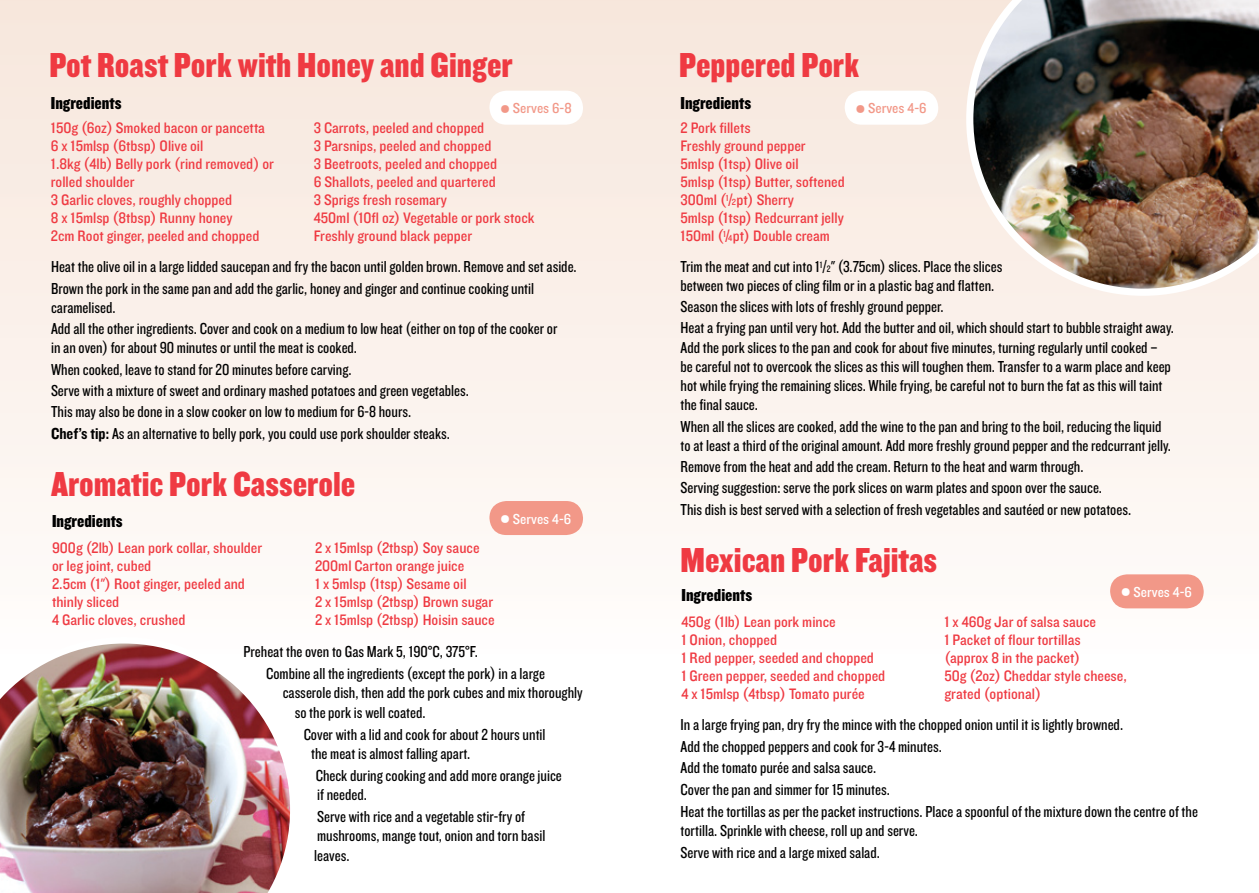
<style>
.page{position:relative;width:1259px;height:893px;background:#fff}
.page>*{position:absolute;margin:0;border:0;box-sizing:border-box;transform-origin:0 0}
.t1{font:36px "Knockout 70 Full Welterwt";color:#ef3a42}
.t2{font:18px "Knockout 70 Full Welterwt";color:#000}
.t3{font:16.5px/21.3px "Knockout 29 Junior Ltweight";color:#000}
.t4{font:15.75px/18px "Knockout 30 Junior Welterwt";color:#ef3a42}
.t5{font:15px "Knockout 30 Junior Welterwt";color:#f29888}
.t6{font:15px "Knockout 30 Junior Welterwt";color:#fff}
.s1{font-size:30px}
.s2{font-family:"Knockout 50 Welterweight"}
.s3{font-size:9.15px}
.s4{font-size:9.6px}
</style>
<div class="page">
<div style="left:0;top:0;width:629px;height:670px;background:linear-gradient(to bottom,#f7e6db,#fffdfc)"></div>
<div style="left:629px;top:0;width:630px;height:670px;background:linear-gradient(to bottom,#f7e6db,#fffdfc)"></div>
<img style="left:0;top:637px;width:297px;height:256px">
<img style="left:966px;top:0;width:293px;height:296px">
<div style="left:489px;top:91px;width:94px;height:34px;background:#fff;border-radius:17px"></div>
<div style="left:844px;top:91px;width:94px;height:34px;background:#fff;border-radius:17px"></div>
<div style="left:489px;top:501px;width:94px;height:34px;background:#f29888;border-radius:17px"></div>
<div style="left:1110px;top:574px;width:93px;height:34px;background:#f29888;border-radius:17px"></div>
<h1 class="t1" style="left:49px;top:42px;width:465px">Pot Roast Pork with Honey and Ginger</h1>
<h1 class="t1" style="left:679px;top:42px;width:182px">Peppered Pork</h1>
<p class="t2" style="left:51px;top:91px;width:72px">Ingredients</p>
<p class="t2" style="left:680px;top:91px;width:72px">Ingredients</p>
<p class="t5" style="left:500px;top:98px;width:73px"><span class="s1">•</span> Serves 6-8</p>
<p class="t5" style="left:855px;top:98px;width:73px"><span class="s1">•</span> Serves 4-6</p>
<p class="t4" style="left:51px;top:118px;width:225px">150g (6oz) Smoked bacon or pancetta<br>6 x 15mlsp (6tbsp) Olive oil<br>1.8kg (4lb) Belly pork (rind removed) or rolled shoulder<br>3 Garlic cloves, roughly chopped<br>8 x 15mlsp (8tbsp) Runny honey<br>2cm Root ginger, peeled and chopped</p>
<p class="t4" style="left:314px;top:118px;width:222px">3 Carrots, peeled and chopped<br>3 Parsnips, peeled and chopped<br>3 Beetroots, peeled and chopped<br>6 Shallots, peeled and quartered<br>3 Sprigs fresh rosemary<br>450ml (10fl oz) Vegetable or pork stock<br>Freshly ground black pepper</p>
<p class="t3" style="left:51px;top:255px;width:527px">Heat the olive oil in a large lidded saucepan and fry the bacon until golden brown. Remove and set aside.<br>Brown the pork in the same pan and add the garlic, honey and ginger and continue cooking until</p>
<p class="t3" style="left:51px;top:296px;width:508px">caramelised.<br>Add all the other ingredients. Cover and cook on a medium to low heat (either on top of the cooker or</p>
<p class="t3" style="left:51px;top:336px;width:419px">in an oven) for about 90 minutes or until the meat is cooked.<br>When cooked, leave to stand for 20 minutes before carving.<br>Serve with a mixture of sweet and ordinary mashed potatoes and green vegetables.<br>This may also be done in a slow cooker on low to medium for 6-8 hours.<br><span class="s2">Chef’s tip:</span> As an alternative to belly pork, you could use pork shoulder steaks.</p>
<h1 class="t1" style="left:51px;top:461px;width:306px">Aromatic Pork Casserole</h1>
<p class="t2" style="left:52px;top:510px;width:72px">Ingredients</p>
<p class="t6" style="left:500px;top:509px;width:73px"><span class="s1">•</span> Serves 4-6</p>
<p class="t4" style="left:52px;top:538px;width:212px">900g (2lb) Lean pork collar, shoulder or leg joint, cubed<br>2.5cm (1") Root ginger, peeled and thinly sliced<br>4 Garlic cloves, crushed</p>
<p class="t4" style="left:315px;top:538px;width:181px">2 x 15mlsp (2tbsp) Soy sauce<br>200ml Carton orange juice<br>1 x 5mlsp (1tsp) Sesame oil<br>2 x 15mlsp (2tbsp) Brown sugar<br>2 x 15mlsp (2tbsp) Hoisin sauce</p>
<p class="t3" style="left:266px;top:640px;width:280px;text-indent:-23px">Preheat the oven to Gas Mark 5, 190°C, 375°F.<br>Combine all the ingredients (except the pork) in a large</p>
<p class="t3" style="left:295px;top:682px;width:289px;line-height:19.5px;text-indent:-12px">casserole dish, then add the pork cubes and mix thoroughly so the pork is well coated.</p>
<p class="t3" style="left:311px;top:724px;width:236px;line-height:19.5px;text-indent:-8px">Cover with a lid and cook for about 2 hours until the meat is almost falling apart.</p>
<p class="t3" style="left:316px;top:765px;width:248px;line-height:19.5px">Check during cooking and add more orange juice if needed.</p>
<p class="t3" style="left:314px;top:806px;width:233px;line-height:19.5px">Serve with rice and a vegetable stir-fry of mushrooms, mange tout, onion and torn basil leaves.</p>
<p class="t4" style="left:680px;top:118px;width:166px">2 Pork fillets<br>Freshly ground pepper<br>5mlsp (1tsp) Olive oil<br>5mlsp (1tsp) Butter, softened<br>300ml (<sup>1</sup>/<span class="s3">2</span>pt) Sherry<br>5mlsp (1tsp) Redcurrant jelly<br>150ml (<sup>1</sup>/<span class="s3">4</span>pt) Double cream</p>
<p class="t3" style="left:680px;top:256px;width:323px;line-height:19.2px">Trim the meat and cut into 1<sup>1</sup>/<span class="s4">2</span>" (3.75cm) slices. Place the slices between two pieces of cling film or in a plastic bag and flatten.</p>
<p class="t3" style="left:680px;top:295px;width:495px">Season the slices with lots of freshly ground pepper.<br>Heat a frying pan until very hot. Add the butter and oil, which should start to bubble straight away.</p>
<p class="t3" style="left:680px;top:337px;width:492px;line-height:19.2px">Add the pork slices to the pan and cook for about five minutes, turning regularly until cooked – be careful not to overcook the slices as this will toughen them. Transfer to a warm place and keep hot while frying the remaining slices. While frying, be careful not to burn the fat as this will taint the final sauce.</p>
<p class="t3" style="left:680px;top:416px;width:492px;line-height:19.2px">When all the slices are cooked, add the wine to the pan and bring to the boil, reducing the liquid to at least a third of the original amount. Add more freshly ground pepper and the redcurrant jelly.</p>
<p class="t3" style="left:680px;top:455px;width:452px">Remove from the heat and add the cream. Return to the heat and warm through.<br>Serving suggestion: serve the pork slices on warm plates and spoon over the sauce.<br>This dish is best served with a selection of fresh vegetables and sautéed or new potatoes.</p>
<h1 class="t1" style="left:680px;top:537px;width:258px">Mexican Pork Fajitas</h1>
<p class="t2" style="left:681px;top:584px;width:72px">Ingredients</p>
<p class="t6" style="left:1120px;top:582px;width:73px"><span class="s1">•</span> Serves 4-6</p>
<p class="t4" style="left:681px;top:612px;width:205px">450g (1lb) Lean pork mince<br>1 Onion, chopped<br>1 Red pepper, seeded and chopped<br>1 Green pepper, seeded and chopped<br>4 x 15mlsp (4tbsp) Tomato purée</p>
<p class="t4" style="left:944px;top:612px;width:184px">1 x 460g Jar of salsa sauce<br>1 Packet of flour tortillas (approx 8 in the packet)<br>50g (2oz) Cheddar style cheese, grated (optional)</p>
<p class="t3" style="left:680px;top:713px;width:519px">In a large frying pan, dry fry the mince with the chopped onion until it is lightly browned.<br>Add the chopped peppers and cook for 3-4 minutes.<br>Add the tomato purée and salsa sauce.<br>Cover the pan and simmer for 15 minutes.<br>Heat the tortillas as per the packet instructions. Place a spoonful of the mixture down the centre of the</p>
<p class="t3" style="left:680px;top:819px;width:239px">tortilla. Sprinkle with cheese, roll up and serve.<br>Serve with rice and a large mixed salad.</p>
</div>
